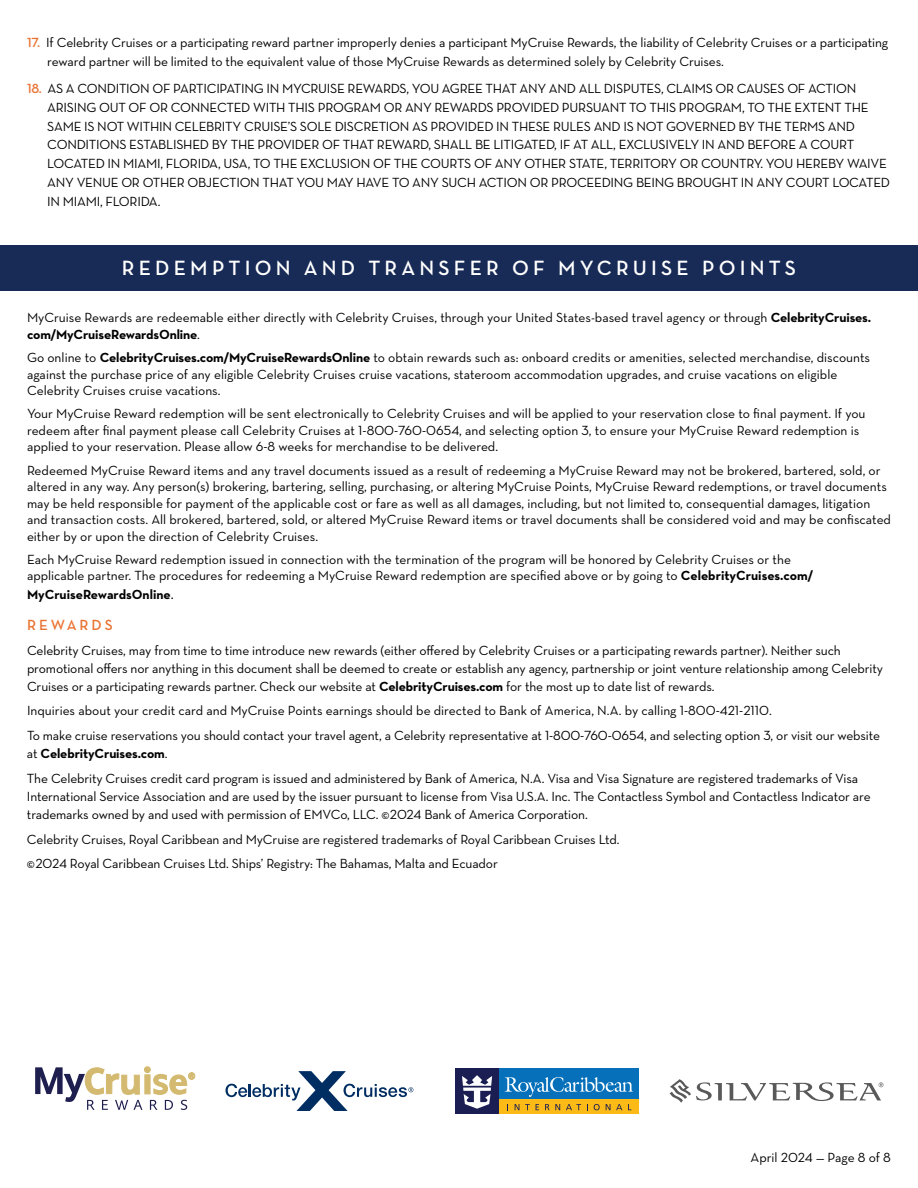
<style>
.page{position:relative;width:918px;height:1188px;background:#fff}
.page>*{position:absolute;margin:0;border:0;box-sizing:border-box;transform-origin:0 0}
.Positive_Sub{font:600 21px "Neutraface Text";letter-spacing:.2em;color:#fff}
.Body{font:600 15px "Neutraface Text";letter-spacing:.195em;color:#e97333}
.NO_TAB{font:13.5px/16.5px "Neutraface Text";color:#000}
.Body-2{font:13.5px/18px "Neutraface Text";letter-spacing:-.01em;color:#000}
.TAB{font:13.5px/18.8px "Neutraface Text";letter-spacing:-.02em;color:#000}
.NO_TAB-2{font:700 13.5px "Neutraface Text";color:#000}
.s1{font-weight:600;color:#e97333}
.s2{font-weight:700}
.s3{font-weight:400;font-size:15px}
</style>
<div class="page">
<div style="left:0;top:245px;width:918px;height:46px;background:#182b56"></div>
<svg style="left:35px;top:1066px;width:160px;height:44px"></svg>
<svg style="left:226px;top:1071px;width:187px;height:40px"></svg>
<div style="left:455px;top:1068px;width:45px;height:46px;background:#1a1e52"></div>
<div style="left:500px;top:1068px;width:139px;height:32px;background:#0671ba"></div>
<div style="left:500px;top:1100px;width:139px;height:14px;background:#fcba17"></div>
<svg style="left:515px;top:1104px;width:4px;height:6px"></svg>
<svg style="left:536px;top:1104px;width:3px;height:6px"></svg>
<svg style="left:545px;top:1104px;width:15px;height:6px"></svg>
<svg style="left:566px;top:1104px;width:15px;height:6px"></svg>
<svg style="left:594px;top:1104px;width:6px;height:6px"></svg>
<svg style="left:606px;top:1104px;width:4px;height:6px"></svg>
<svg style="left:616px;top:1104px;width:6px;height:6px"></svg>
<svg style="left:462px;top:1075px;width:30px;height:34px"></svg>
<svg style="left:505px;top:1077px;width:128px;height:20px"></svg>
<svg style="left:670px;top:1079px;width:213px;height:24px"></svg>
<p class="TAB" style="left:27px;top:33px;width:863px"><span class="s1">17.</span> If Celebrity Cruises or a participating reward partner improperly denies a participant MyCruise Rewards, the liability of Celebrity Cruises or a participating</p>
<p class="TAB" style="left:47px;top:52px;width:678px">reward partner will be limited to the equivalent value of those MyCruise Rewards as determined solely by Celebrity Cruises.</p>
<p class="TAB" style="left:27px;top:79px;width:831px"><span class="s1">18.</span> AS A CONDITION OF PARTICIPATING IN MYCRUISE REWARDS, YOU AGREE THAT ANY AND ALL DISPUTES, CLAIMS OR CAUSES OF ACTION</p>
<p class="TAB" style="left:47px;top:98px;width:844px">ARISING OUT OF OR CONNECTED WITH THIS PROGRAM OR ANY REWARDS PROVIDED PURSUANT TO THIS PROGRAM, TO THE EXTENT THE SAME IS NOT WITHIN CELEBRITY CRUISE’S SOLE DISCRETION AS PROVIDED IN THESE RULES AND IS NOT GOVERNED BY THE TERMS AND CONDITIONS ESTABLISHED BY THE PROVIDER OF THAT REWARD, SHALL BE LITIGATED, IF AT ALL, EXCLUSIVELY IN AND BEFORE A COURT LOCATED IN MIAMI, FLORIDA, USA, TO THE EXCLUSION OF THE COURTS OF ANY OTHER STATE, TERRITORY OR COUNTRY. YOU HEREBY WAIVE ANY VENUE OR OTHER OBJECTION THAT YOU MAY HAVE TO ANY SUCH ACTION OR PROCEEDING BEING BROUGHT IN ANY COURT LOCATED IN MIAMI, FLORIDA.</p>
<p class="Positive_Sub" style="left:122px;top:255px;width:676px">REDEMPTION AND TRANSFER OF MYCRUISE POINTS</p>
<p class="NO_TAB" style="left:27px;top:309px;width:846px">MyCruise Rewards are redeemable either directly with Celebrity Cruises, through your United States-based travel agency or through <span class="s2">CelebrityCruises. com/MyCruiseRewardsOnline</span>.</p>
<p class="NO_TAB" style="left:27px;top:349px;width:845px">Go online to <span class="s2">CelebrityCruises.com/MyCruiseRewardsOnline</span> to obtain rewards such as: onboard credits or amenities, selected merchandise, discounts against the purchase price of any eligible Celebrity Cruises cruise vacations, stateroom accommodation upgrades, and cruise vacations on eligible<br>Celebrity Cruises cruise vacations.</p>
<p class="NO_TAB" style="left:27px;top:405px;width:840px">Your MyCruise Reward redemption will be sent electronically to Celebrity Cruises and will be applied to your reservation close to final payment. If you redeem after final payment please call Celebrity Cruises at 1-800-760-0654, and selecting option 3, to ensure your MyCruise Reward redemption is applied to your reservation. Please allow 6-8 weeks for merchandise to be delivered.</p>
<p class="NO_TAB" style="left:27px;top:462px;width:866px">Redeemed MyCruise Reward items and any travel documents issued as a result of redeeming a MyCruise Reward may not be brokered, bartered, sold, or altered in any way. Any person(s) brokering, bartering, selling, purchasing, or altering MyCruise Points, MyCruise Reward redemptions, or travel documents may be held responsible for payment of the applicable cost or fare as well as all damages, including, but not limited to, consequential damages, litigation and transaction costs. All brokered, bartered, sold, or altered MyCruise Reward items or travel documents shall be considered void and may be confiscated either by or upon the direction of Celebrity Cruises.</p>
<p class="NO_TAB" style="left:27px;top:551px;width:788px">Each MyCruise Reward redemption issued in connection with the termination of the program will be honored by Celebrity Cruises or the applicable partner. The procedures for redeeming a MyCruise Reward redemption are specified above or by going to <span class="s2">CelebrityCruises.com/</span></p>
<p class="NO_TAB-2" style="left:27px;top:586px;width:148px">MyCruiseRewardsOnline<span class="s3">.</span></p>
<p class="Body" style="left:27px;top:615px;width:87px">REWARDS</p>
<p class="Body-2" style="left:27px;top:641px;width:858px">Celebrity Cruises, may from time to time introduce new rewards (either offered by Celebrity Cruises or a participating rewards partner). Neither such promotional offers nor anything in this document shall be deemed to create or establish any agency, partnership or joint venture relationship among Celebrity<br>Cruises or a participating rewards partner. Check our website at <span class="s2">CelebrityCruises.com</span> for the most up to date list of rewards.</p>
<p class="Body-2" style="left:27px;top:702px;width:746px">Inquiries about your credit card and MyCruise Points earnings should be directed to Bank of America, N.A. by calling 1-800-421-2110.</p>
<p class="Body-2" style="left:27px;top:726px;width:855px">To make cruise reservations you should contact your travel agent, a Celebrity representative at 1-800-760-0654, and selecting option 3, or visit our website at <span class="s2">CelebrityCruises.com</span>.</p>
<p class="Body-2" style="left:27px;top:769px;width:845px">The Celebrity Cruises credit card program is issued and administered by Bank of America, N.A. Visa and Visa Signature are registered trademarks of Visa<br>International Service Association and are used by the issuer pursuant to license from Visa U.S.A. Inc. The Contactless Symbol and Contactless Indicator are trademarks owned by and used with permission of EMVCo, LLC. ©2024 Bank of America Corporation.</p>
<p class="Body-2" style="left:27px;top:830px;width:594px">Celebrity Cruises, Royal Caribbean and MyCruise are registered trademarks of Royal Caribbean Cruises Ltd.</p>
<p class="Body-2" style="left:27px;top:855px;width:472px">©2024 Royal Caribbean Cruises Ltd. Ships’ Registry: The Bahamas, Malta and Ecuador</p>
<p class="NO_TAB" style="left:751px;top:1149px;width:142px">April 2024 — Page 8 of 8</p>
</div>
